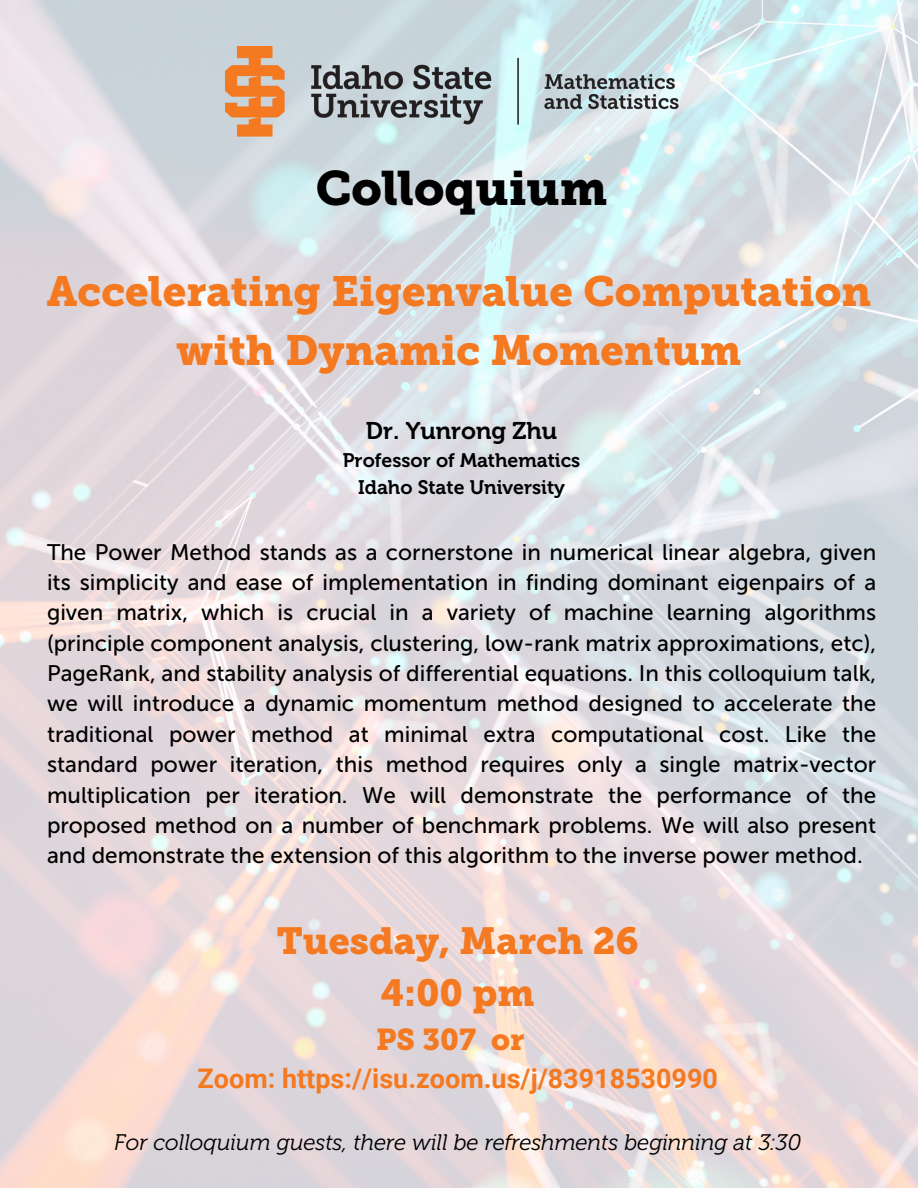
<style>
.page{position:relative;width:918px;height:1188px;background:#fff}
.page>*{position:absolute;margin:0;border:0;box-sizing:border-box;transform-origin:0 0}
.t1{font:48px "Museo Slab 900";color:#000}
.t2{font:42px/58.5px "Museo Slab 900";color:#f47920;text-align:center}
.t3{font:37.5px/51.8px "Museo Slab 900";color:#f47920;text-align:center}
.t4{font:30px "Museo Slab 900";color:#f47920}
.t5{font:700 27px "Roboto";color:#f47920}
.t6{font:24px "Museo 700";color:#000}
.t7{font:22.5px/30.3px "Museo Sans 500";color:#000;text-align:justify}
.t8{font:italic 22.5px "Museo 300";color:#000}
.t9{font:19.5px "Museo 700";color:#000}
</style>
<div class="page">
<img style="left:0;top:0;width:918px;height:1188px">
<img style="left:226px;top:47px;width:463px;height:90px">
<h4 class="t1" style="left:316px;top:160px;width:293px">Colloquium</h4>
<h1 class="t2" style="left:47px;top:263px;width:826px">Accelerating Eigenvalue Computation with Dynamic Momentum</h1>
<p class="t6" style="left:366px;top:416px;width:193px">Dr. Yunrong Zhu</p>
<h4 class="t9" style="left:343px;top:448px;width:239px">Professor of Mathematics</h4>
<h3 class="t9" style="left:358px;top:475px;width:208px">Idaho State University</h3>
<h2 class="t7" style="left:47px;top:537px;width:831px">The Power Method stands as a cornerstone in numerical linear algebra, given its simplicity and ease of implementation in finding dominant eigenpairs of a given matrix, which is crucial in a variety of machine learning algorithms (principle component analysis, clustering, low-rank matrix approximations, etc), PageRank, and stability analysis of differential equations. In this colloquium talk, we will introduce a dynamic momentum method designed to accelerate the traditional power method at minimal extra computational cost. Like the standard power iteration, this method requires only a single matrix-vector multiplication per iteration. We will demonstrate the performance of the proposed method on a number of benchmark problems. We will also present and demonstrate the extension of this algorithm to the inverse power method.</h2>
<p class="t3" style="left:277px;top:915px;width:364px">Tuesday, March 26<br>4:00 pm</p>
<p class="t4" style="left:376px;top:1021px;width:150px">PS 307 or</p>
<p class="t5" style="left:198px;top:1063px;width:522px">Zoom: https://isu.zoom.us/j/83918530990</p>
<p class="t8" style="left:114px;top:1129px;width:688px">For colloquium guests, there will be refreshments beginning at 3:30</p>
</div>
